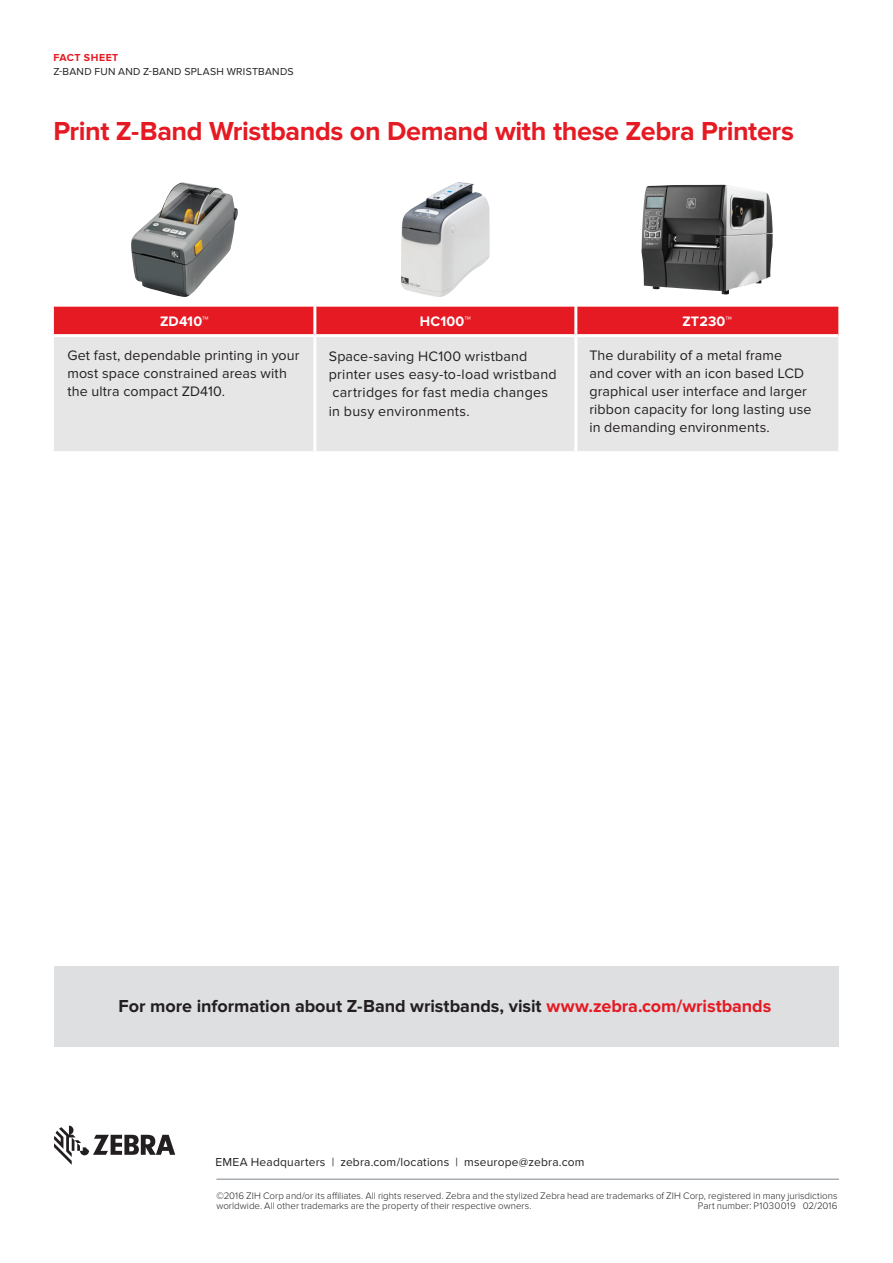
<style>
.page{position:relative;width:893px;height:1263px;background:#fff}
.page>*{position:absolute;margin:0;border:0;box-sizing:border-box;transform-origin:0 0}
.t1{font:700 27px "Proxima Nova";letter-spacing:-.015em;color:#e51a23}
.t2{font:700 18px "Proxima Nova";letter-spacing:-.005em;color:#231f20}
.Chart_Body{font:14.25px/18px "Proxima Nova";letter-spacing:.01em;color:#231f20}
.Chart_Subheads{font:700 14.25px "Proxima Nova";letter-spacing:.01em;color:#fff}
.t3{font:12px "Proxima Nova";letter-spacing:.015em;color:#231f20}
.t4{font:10.5px "Proxima Nova";letter-spacing:.025em;color:#231f20}
.t5{font:700 10.5px "Proxima Nova";letter-spacing:.05em;color:#e51a23}
.t6{font:300 9.75px/10.5px "Proxima Nova";color:#231f20}
.s1{color:#e51a23}
</style>
<div class="page">
<div style="left:54px;top:307px;width:784px;height:27px;background:#e51a23"></div>
<div style="left:54px;top:337px;width:784px;height:114px;background:#e6e6e7"></div>
<hr style="left:313px;top:307px;width:3px;height:27px;background:#fff">
<hr style="left:574px;top:307px;width:3px;height:27px;background:#fff">
<hr style="left:313px;top:337px;width:3px;height:114px;background:#fff">
<hr style="left:574px;top:337px;width:3px;height:114px;background:#fff">
<img style="left:131px;top:182px;width:107px;height:115px">
<img style="left:401px;top:182px;width:89px;height:115px">
<img style="left:641px;top:185px;width:132px;height:109px">
<svg style="left:54px;top:1125px;width:121px;height:40px"></svg>
<hr style="left:216px;top:1179px;width:623px;height:1px;background:#7e868d">
<div style="left:54px;top:966px;width:785px;height:81px;background:#dedfe1"></div>
<p class="t5" style="left:53px;top:52px;width:67px">FACT SHEET</p>
<p class="t4" style="left:53px;top:66px;width:242px">Z-BAND FUN AND Z-BAND SPLASH WRISTBANDS</p>
<h1 class="t1" style="left:53px;top:115px;width:742px">Print Z-Band Wristbands on Demand with these Zebra Printers</h1>
<p class="Chart_Subheads" style="left:160px;top:313px;width:50px">ZD410™</p>
<p class="Chart_Subheads" style="left:420px;top:313px;width:53px">HC100™</p>
<p class="Chart_Subheads" style="left:682px;top:313px;width:51px">ZT230™</p>
<p class="Chart_Body" style="left:67px;top:347px;width:234px">Get fast, dependable printing in your most space constrained areas with the ultra compact ZD410.</p>
<p class="Chart_Body" style="left:589px;top:347px;width:224px">The durability of a metal frame<br>and cover with an icon based LCD graphical user interface and larger ribbon capacity for long lasting use in demanding environments.</p>
<p class="Chart_Body" style="left:329px;top:347px;width:229px">Space-saving HC100 wristband printer uses easy-to-load wristband cartridges for fast media changes in busy environments.</p>
<p class="t2" style="left:119px;top:996px;width:654px">For more information about Z-Band wristbands, visit <span class="s1">www.zebra.com/wristbands</span></p>
<p class="t3" style="left:215px;top:1154px;width:370px">EMEA Headquarters | zebra.com/locations | mseurope@zebra.com</p>
<p class="t6" style="left:216px;top:1190px;width:623px">©2016 ZIH Corp and/or its affiliates. All rights reserved. Zebra and the stylized Zebra head are trademarks of ZIH Corp, registered in many jurisdictions worldwide. All other trademarks are the property of their respective owners.</p>
<p class="t6" style="left:698px;top:1201px;width:141px">Part number: P1030019 02/2016</p>
</div>
